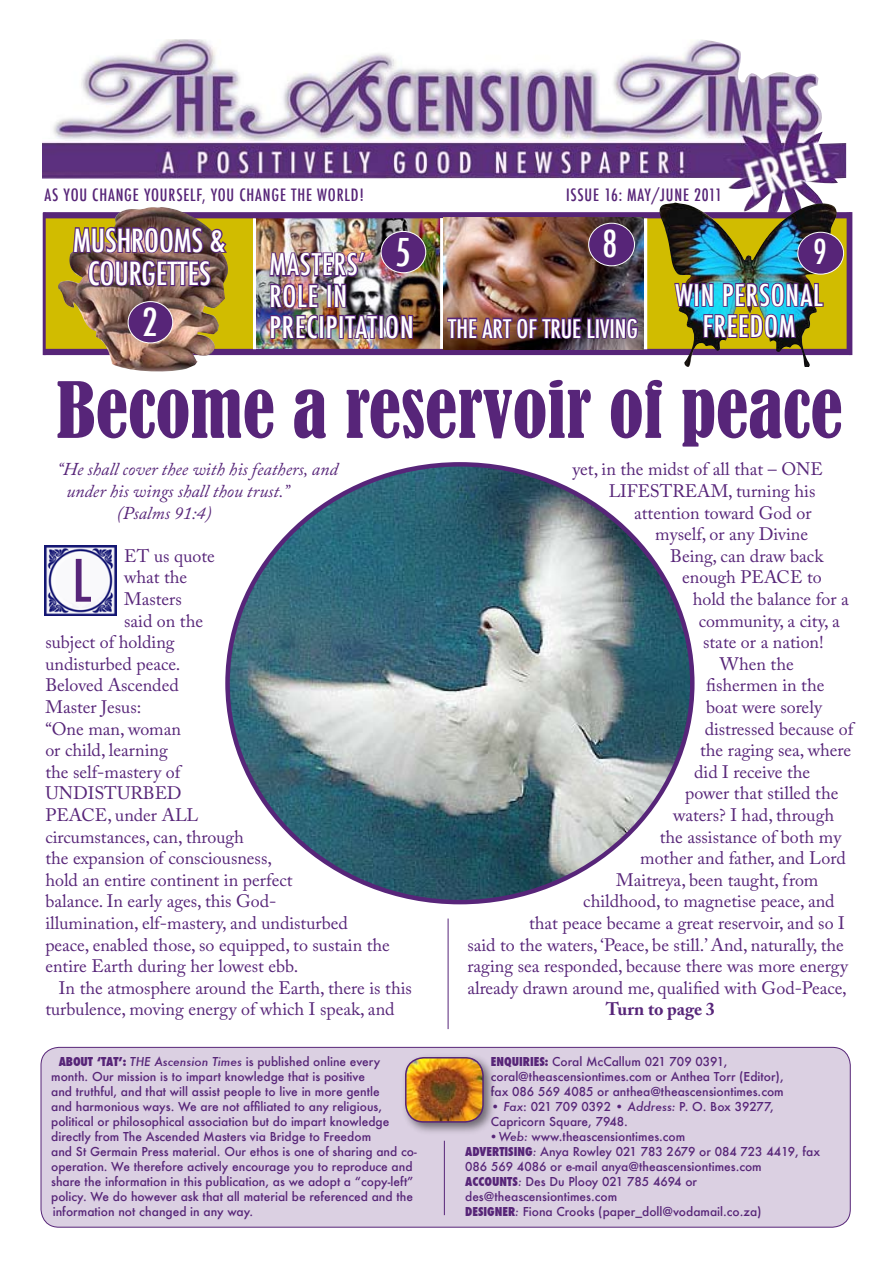
<style>
.page{position:relative;width:893px;height:1263px;background:#fff}
.page>*{position:absolute;margin:0;border:0;box-sizing:border-box;transform-origin:0 0}
.t1{font:condensed 72px "Bernard";color:#572579}
.t2{font:500 condensed 56.7px "Futura";color:#572579}
.t3{font:500 condensed 37.35px "Futura";color:#fff}
.t4{font:500 condensed 36px "Futura";color:#fff}
.t5{font:500 condensed 33.3px "Futura";color:#fff}
.t6{font:500 condensed 31.05px "Futura";color:#fff}
.t7{font:500 condensed 29.1px/31.2px "Futura";letter-spacing:.03em;color:#fff}
.t8{font:500 condensed 24.9px "Futura";color:#fff}
.t9{font:18px "Adobe Caslon Pro";color:#572579}
.t10{font:italic 18px "Adobe Caslon Pro";color:#572579}
.t11{font:700 18px "Adobe Caslon Pro";color:#572579}
.t12{font:500 condensed 16.65px "Futura";letter-spacing:.05em;color:#572578}
.t13{font:500 12px/15px "Futura";color:#572578}
.s1{font-weight:800;font-stretch:condensed}
.s2{font-style:italic}
</style>
<div class="page">
<img style="left:43px;top:39px;width:803px;height:162px">
<div style="left:41px;top:1047px;width:809px;height:180px;background:#dbd0e2;border-radius:18px"></div>
<div style="left:41px;top:1047px;width:809px;height:180px;border:1px solid #572578;border-radius:18px"></div>
<div style="left:400px;top:1052px;width:97px;height:84px;background:#000;opacity:.5"></div>
<img style="left:406px;top:1058px;width:77px;height:64px;border-radius:18px">
<div style="left:405px;top:1057px;width:79px;height:66px;border:2px solid #572578;border-radius:18px"></div>
<hr style="left:444px;top:1141px;width:1px;height:74px;background:#572578">
<div style="left:45px;top:214px;width:805px;height:140px;background:#d1bc00"></div>
<img style="left:256px;top:218px;width:184px;height:131px">
<div style="left:44px;top:349px;width:806px;height:6px;background:#572578"></div>
<div style="left:45px;top:188px;width:679px;height:20px;background:#fff"></div>
<div style="left:43px;top:212px;width:807px;height:6px;background:#572578"></div>
<img style="left:268px;top:227px;width:150px;height:129px">
<div style="left:381px;top:231px;width:45px;height:42px;background:#572578;border-radius:50%"></div>
<div style="left:381px;top:231px;width:45px;height:42px;border:1px solid #fff;border-radius:50%"></div>
<hr style="left:43px;top:213px;width:3px;height:142px;background:#572579">
<hr style="left:847px;top:213px;width:4px;height:142px;background:#572579">
<hr style="left:253px;top:218px;width:3px;height:131px;background:#fff">
<hr style="left:440px;top:218px;width:3px;height:131px;background:#fff">
<svg style="left:643px;top:218px;width:4px;height:131px"></svg>
<img style="left:443px;top:218px;width:200px;height:131px">
<img style="left:446px;top:263px;width:193px;height:93px">
<div style="left:589px;top:223px;width:45px;height:43px;background:#572578;border-radius:50%"></div>
<div style="left:588px;top:223px;width:47px;height:43px;border:1px solid #fff;border-radius:50%"></div>
<hr style="left:849px;top:212px;width:3px;height:143px;background:#572579">
<hr style="left:448px;top:918px;width:1px;height:111px;background:#572579">
<img style="left:45px;top:545px;width:71px;height:70px">
<img style="left:228px;top:464px;width:464px;height:438px;border-radius:50%">
<img style="left:58px;top:212px;width:172px;height:160px">
<img style="left:72px;top:207px;width:157px;height:81px">
<div style="left:128px;top:302px;width:45px;height:41px;background:#572578;border-radius:50%"></div>
<div style="left:128px;top:301px;width:45px;height:42px;border:1px solid #fff;border-radius:50%"></div>
<img style="left:658px;top:201px;width:180px;height:166px">
<div style="left:798px;top:232px;width:46px;height:42px;background:#572578;border-radius:50%"></div>
<img style="left:673px;top:230px;width:152px;height:131px">
<p class="t12" style="left:45px;top:185px;width:321px">AS YOU CHANGE YOURSELF, YOU CHANGE THE WORLD!</p>
<p class="t12" style="left:566px;top:185px;width:157px">ISSUE 16: MAY/JUNE 2011</p>
<h3 class="t6" style="left:73px;top:220px;width:16px">MUSHROOMS</h3>
<h3 class="t6" style="left:210px;top:220px;width:17px">&amp;</h3>
<h3 class="t6" style="left:88px;top:254px;width:14px">COURGETTES</h3>
<h3 class="t3" style="left:142px;top:298px;width:17px">2</h3>
<h3 class="t3" style="left:395px;top:228px;width:17px">5</h3>
<h3 class="t7" style="left:270px;top:249px;width:97px">MASTERS’<br>ROLE</h3>
<h3 class="t7" style="left:270px;top:280px;width:111px;text-align:center">IN<br>PRECI PITATION</h3>
<h3 class="t4" style="left:602px;top:220px;width:16px">8</h3>
<h3 class="t8" style="left:448px;top:312px;width:105px">THE ARTOFTRUE</h3>
<h3 class="t8" style="left:586px;top:312px;width:33px">LIVING</h3>
<h3 class="t5" style="left:813px;top:231px;width:15px">9</h3>
<h3 class="t7" style="left:675px;top:280px;width:73px">WIN PERSON</h3>
<h3 class="t7" style="left:800px;top:280px;width:22px">AL</h3>
<h3 class="t7" style="left:703px;top:311px;width:14px">FREEDOM</h3>
<h1 class="t1" style="left:57px;top:368px;width:787px">Become a reservoir of peace</h1>
<p class="t10" style="left:57px;top:459px;width:282px">“He shall cover thee with his feathers, and</p>
<p class="t10" style="left:66px;top:480px;width:225px">under his wings shall thou trust.”</p>
<p class="t10" style="left:117px;top:502px;width:97px">(Psalms 91:4)</p>
<p class="t9" style="left:124px;top:545px;width:92px">et us quote</p>
<p class="t9" style="left:124px;top:567px;width:65px">what the</p>
<p class="t9" style="left:124px;top:588px;width:59px">Masters</p>
<p class="t9" style="left:124px;top:610px;width:80px">said on the</p>
<p class="t9" style="left:45px;top:631px;width:131px">subject of holding</p>
<p class="t9" style="left:45px;top:653px;width:137px">undisturbed peace.</p>
<p class="t9" style="left:45px;top:675px;width:135px">Beloved Ascended</p>
<p class="t9" style="left:45px;top:696px;width:98px">Master Jesus:</p>
<p class="t9" style="left:45px;top:718px;width:137px">“One man, woman</p>
<p class="t9" style="left:45px;top:739px;width:124px">or child, learning</p>
<p class="t9" style="left:45px;top:761px;width:136px">the self-mastery of</p>
<p class="t9" style="left:45px;top:783px;width:138px">UNDISTURBED</p>
<p class="t9" style="left:45px;top:804px;width:154px">PEACE, under ALL</p>
<p class="t9" style="left:45px;top:826px;width:200px">circumstances, can, through</p>
<p class="t9" style="left:45px;top:847px;width:228px">the expansion of consciousness,</p>
<p class="t9" style="left:45px;top:869px;width:249px">hold an entire continent in perfect</p>
<p class="t9" style="left:45px;top:891px;width:233px">balance. In early ages, this God-</p>
<p class="t9" style="left:45px;top:912px;width:304px">illumination, elf-mastery, and undisturbed</p>
<p class="t9" style="left:45px;top:934px;width:346px">peace, enabled those, so equipped, to sustain the</p>
<p class="t9" style="left:45px;top:955px;width:255px">entire E arth during her lowest ebb.</p>
<p class="t9" style="left:59px;top:977px;width:355px">In the atmosphere around the Earth, there is this</p>
<p class="t9" style="left:45px;top:999px;width:351px">turbulence, moving energy of which I speak, and</p>
<h2 class="t2" style="left:72px;top:544px;width:17px">L</h2>
<p class="t9" style="left:573px;top:459px;width:245px">yet, in the midst of all that – ONE</p>
<p class="t9" style="left:609px;top:480px;width:208px">LIFESTREAM, turning his</p>
<p class="t9" style="left:634px;top:502px;width:179px">attention toward God or</p>
<p class="t9" style="left:655px;top:523px;width:154px">myself, or any Divine</p>
<p class="t9" style="left:670px;top:545px;width:155px">Being, can draw back</p>
<p class="t9" style="left:682px;top:567px;width:141px">enough PEACE to</p>
<p class="t9" style="left:693px;top:588px;width:158px">hold the balance for a</p>
<p class="t9" style="left:699px;top:610px;width:143px">community, a city, a</p>
<p class="t9" style="left:703px;top:631px;width:122px">state or a nation!</p>
<p class="t9" style="left:720px;top:653px;width:76px">When the</p>
<p class="t9" style="left:706px;top:675px;width:120px">fishermen in the</p>
<p class="t9" style="left:706px;top:696px;width:117px">boat were sorely</p>
<p class="t9" style="left:705px;top:718px;width:150px">distressed because of</p>
<p class="t9" style="left:700px;top:739px;width:153px">the raging sea, where</p>
<p class="t9" style="left:694px;top:761px;width:117px">did I receive the</p>
<p class="t9" style="left:685px;top:783px;width:155px">power that stilled the</p>
<p class="t9" style="left:673px;top:804px;width:162px">waters? I had, through</p>
<p class="t9" style="left:660px;top:826px;width:183px">the assistance of both my</p>
<p class="t9" style="left:640px;top:847px;width:207px">mother and father, and Lord</p>
<p class="t9" style="left:616px;top:869px;width:204px">Maitreya, been taught, from</p>
<p class="t9" style="left:583px;top:891px;width:253px">childhood, to magnetise peace, and</p>
<p class="t9" style="left:529px;top:912px;width:317px">that peace became a great reservoir, and so I</p>
<p class="t9" style="left:467px;top:934px;width:378px">said to the waters, ‘Peace, be still.’ And, naturally, the</p>
<p class="t9" style="left:467px;top:955px;width:382px">raging sea responded, because there was more energy</p>
<p class="t9" style="left:467px;top:977px;width:381px">already drawn around me, qualified with God-Peace,</p>
<p class="t11" style="left:606px;top:999px;width:110px">Turn to page 3</p>
<p class="t13" style="left:51px;top:1054px;width:367px;text-indent:8px"><span class="s1">ABOUT ‘TAT’:</span> <span class="s2">The Ascension Times</span> is published online every month. Our mission is to impart knowledge that is positive<br>and truthful, and that will assist people to live in more gentle<br>and harmonious ways. We are not affiliated to any religious, political or philosophical association but do impart knowledge directly from The Ascended Masters via Bridge to Freedom<br>and St Germain Press material. Our ethos is one of sharing and co&shy;operation. We therefore actively encourage you to reproduce and share the information in this publication, as we adopt a “copy-left” policy. We do however ask that all material be referenced and the information not changed in any way.</p>
<p class="t13" style="left:491px;top:1054px;width:294px"><span class="s1">ENQUIRIES:</span> Coral McCallum 021 709 0391, coral@theascensiontimes.com or Anthea Torr (Editor), fax 086 569 4085 or anthea@theascensiontimes.com</p>
<p class="t13" style="left:491px;top:1099px;width:284px">• <span class="s2">Fax</span>: 021 709 0392 • <span class="s2">Address:</span> P. O. Box 39277,<br>Capricorn Square, 7948.</p>
<p class="t13" style="left:465px;top:1129px;width:356px;text-indent:24px">•<span class="s2">Web:</span> www.theascensiontimes.com<br><span class="s1">ADVERTISING</span><span class="s2">:</span> Anya Rowley 021 783 2679 or 084 723 4419, fax 086 569 4086 or e-mail anya@theascensiontimes.com <span class="s1">ACCOUNTS</span><span class="s2">:</span> Des Du Plooy 021 785 4694 or des@theascensiontimes.com<br><span class="s1">DESIGNER</span><span class="s2">:</span> Fiona Crooks (paper_doll@vodamail.co.za)</p>
</div>
